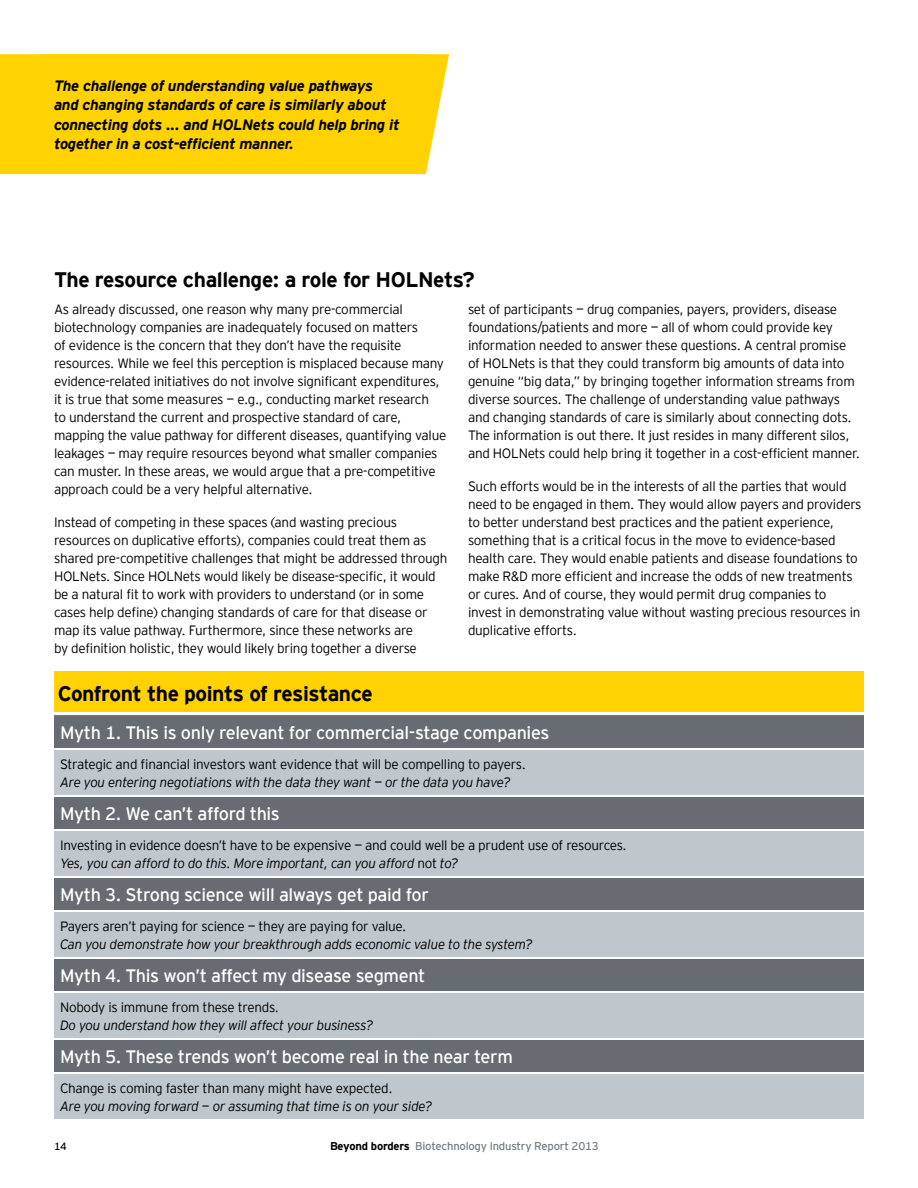
<style>
.page{position:relative;width:918px;height:1188px;background:#fff}
.page>*{position:absolute;margin:0;border:0;box-sizing:border-box;transform-origin:0 0}
.t1{font:700 21px "EY Interstate";letter-spacing:-.02em;color:#000}
.t2{font:18px "EY Interstate";letter-spacing:-.02em;color:#fff}
.t3{font:italic 700 15px/19.5px "EY Interstate";letter-spacing:-.02em;color:#000}
.t4{font:300 13.5px/18px "EY Interstate";letter-spacing:-.02em;color:#000}
.t5{font:italic 300 13.5px "EY Interstate";letter-spacing:-.02em;color:#000}
.t6{font:11.25px "EY Interstate";letter-spacing:-.02em;color:#727d84}
.t7{font:10.5px "EY Interstate";color:#000}
.s1{font-style:italic}
.s2{font-weight:700;color:#000}
</style>
<div class="page">
<svg style="left:0;top:54px;width:449px;height:120px;fill:#ffd200"></svg>
<div style="left:40px;top:54px;width:382px;height:120px;background:#ffd200"></div>
<div style="left:54px;top:671px;width:810px;height:41px;background:#ffd200"></div>
<div style="left:54px;top:715px;width:810px;height:33px;background:#666c71"></div>
<svg style="left:54px;top:750px;width:810px;height:369px;background:#9ea6ab"></svg>
<hr style="left:54px;top:795px;width:810px;height:2px;background:#fff">
<hr style="left:54px;top:829px;width:810px;height:2px;background:#fff">
<hr style="left:54px;top:876px;width:810px;height:2px;background:#fff">
<hr style="left:54px;top:910px;width:810px;height:2px;background:#fff">
<hr style="left:54px;top:957px;width:810px;height:2px;background:#fff">
<hr style="left:54px;top:991px;width:810px;height:2px;background:#fff">
<hr style="left:54px;top:1038px;width:810px;height:2px;background:#fff">
<hr style="left:54px;top:1072px;width:810px;height:2px;background:#fff">
<p class="t3" style="left:54px;top:75px;width:347px">The challenge of understanding value pathways and changing standards of care is similarly about connecting dots ... and HOLNets could help bring it together in a cost-efficient manner.</p>
<h1 class="t1" style="left:54px;top:264px;width:422px">The resource challenge: a role for HOLNets?</h1>
<p class="t4" style="left:54px;top:299px;width:394px">As already discussed, one reason why many pre-commercial biotechnology companies are inadequately focused on matters<br>of evidence is the concern that they don’t have the requisite resources. While we feel this perception is misplaced because many evidence-related initiatives do not involve significant expenditures, it is true that some measures — e.g., conducting market research<br>to understand the current and prospective standard of care, mapping the value pathway for different diseases, quantifying value leakages — may require resources beyond what smaller companies can muster. In these areas, we would argue that a pre-competitive approach could be a very helpful alternative.</p>
<p class="t4" style="left:54px;top:512px;width:395px">Instead of competing in these spaces (and wasting precious resources on duplicative efforts), companies could treat them as shared pre-competitive challenges that might be addressed through HOLNets. Since HOLNets would likely be disease-specific, it would be a natural fit to work with providers to understand (or in some cases help define) changing standards of care for that disease or map its value pathway. Furthermore, since these networks are<br>by definition holistic, they would likely bring together a diverse</p>
<p class="t4" style="left:468px;top:299px;width:394px">set of participants — drug companies, payers, providers, disease foundations/patients and more — all of whom could provide key information needed to answer these questions. A central promise of HOLNets is that they could transform big amounts of data into genuine “big data,” by bringing together information streams from diverse sources. The challenge of understanding value pathways and changing standards of care is similarly about connecting dots.<br>The information is out there. It just resides in many different silos, and HOLNets could help bring it together in a cost-efficient manner.</p>
<p class="t4" style="left:468px;top:476px;width:395px">Such efforts would be in the interests of all the parties that would need to be engaged in them. They would allow payers and providers to better understand best practices and the patient experience, something that is a critical focus in the move to evidence-based health care. They would enable patients and disease foundations to make R&amp;D more efficient and increase the odds of new treatments or cures. And of course, they would permit drug companies to invest in demonstrating value without wasting precious resources in duplicative efforts.</p>
<h1 class="t1" style="left:58px;top:678px;width:316px">Confront the points of resistance</h1>
<h2 class="t2" style="left:60px;top:720px;width:491px">Myth 1. This is only relevant for commercial-stage companies</h2>
<p class="t4" style="left:60px;top:754px;width:467px">Strategic and financial investors want evidence that will be compelling to payers.</p>
<p class="t5" style="left:60px;top:772px;width:452px">Are you entering negotiations with the data they want — or the data you have?</p>
<h2 class="t2" style="left:60px;top:801px;width:221px">Myth 2. We can’t afford this</h2>
<p class="t4" style="left:60px;top:835px;width:568px">Investing in evidence doesn’t have to be expensive — and could well be a prudent use of resources.<br><span class="s1">Yes, you can afford to do this. More important, can you afford</span> not <span class="s1">to?</span></p>
<h2 class="t2" style="left:60px;top:882px;width:371px">Myth 3. Strong science will always get paid for</h2>
<p class="t4" style="left:60px;top:916px;width:348px">Payers aren’t paying for science — they are paying for value.</p>
<p class="t5" style="left:60px;top:934px;width:474px">Can you demonstrate how your breakthrough adds economic value to the system?</p>
<h2 class="t2" style="left:60px;top:963px;width:367px">Myth 4. This won’t affect my disease segment</h2>
<p class="t4" style="left:60px;top:997px;width:221px">Nobody is immune from these trends.</p>
<p class="t5" style="left:60px;top:1015px;width:315px">Do you understand how they will affect your business?</p>
<h2 class="t2" style="left:60px;top:1044px;width:454px">Myth 5. These trends won’t become real in the near term</h2>
<p class="t4" style="left:60px;top:1078px;width:334px">Change is coming faster than many might have expected.</p>
<p class="t5" style="left:60px;top:1096px;width:374px">Are you moving forward — or assuming that time is on your side?</p>
<p class="t7" style="left:54px;top:1139px;width:14px">14</p>
<p class="t6" style="left:330px;top:1138px;width:270px"><span class="s2">Beyond borders</span> Biotechnology Industry Report 2013</p>
</div>
